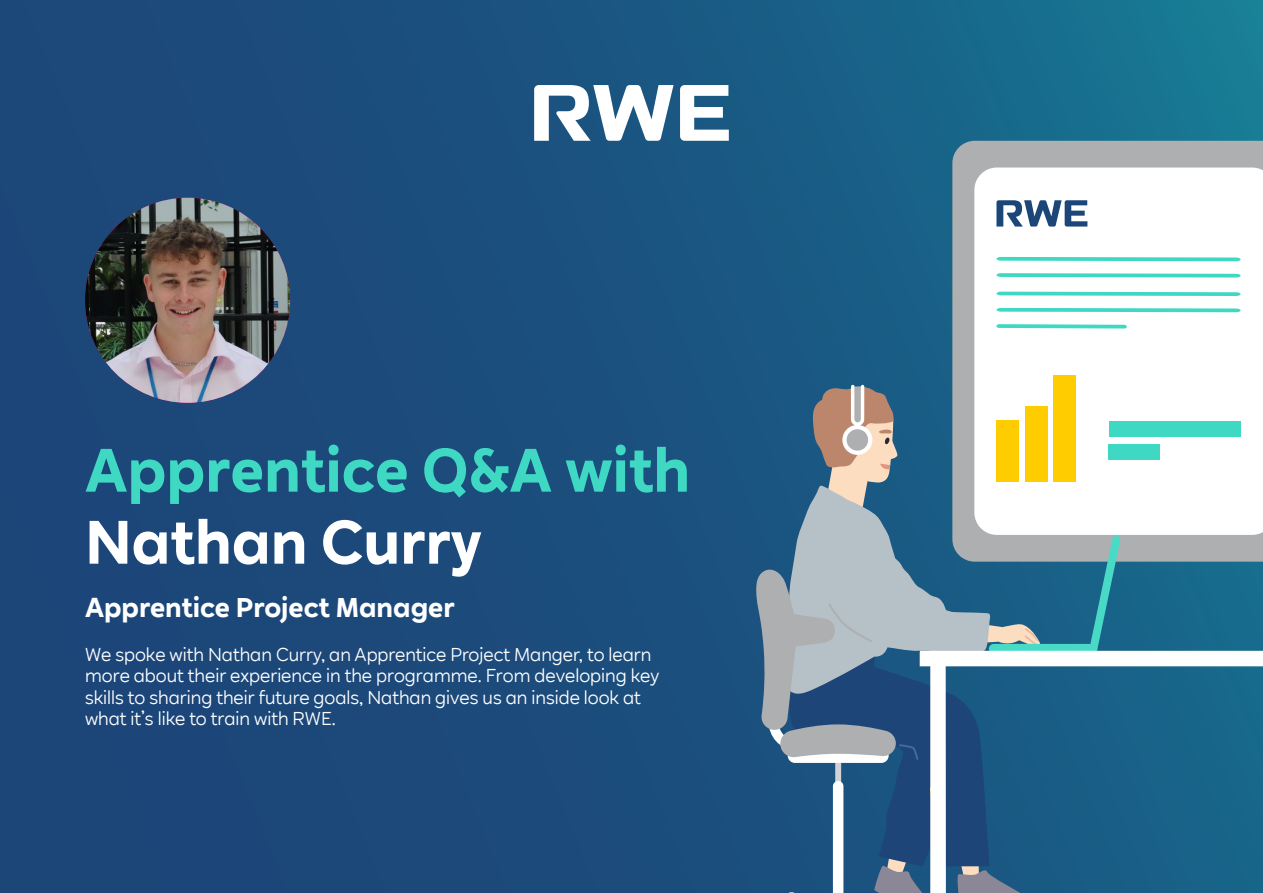
<style>
.page{position:relative;width:1263px;height:893px;background:#fff}
.page>*{position:absolute;margin:0;border:0;box-sizing:border-box;transform-origin:0 0}
.t1{font:700 60px "RWE Sans";color:#3ed8c3}
.t2{font:700 60px "RWE Sans";color:#fff}
.t3{font:700 27px "RWE Sans";color:#fff}
.t4{font:18px/21.6px "RWE Sans";color:#fff}
</style>
<div class="page">
<div style="left:0;top:0;width:1263px;height:893px;background:linear-gradient(to right,#1d3b73,#187491)"></div>
<svg style="left:534px;top:85px;width:195px;height:56px"></svg>
<div style="left:952px;top:141px;width:311px;height:241px;background:#aeafb1"></div>
<svg style="left:974px;top:168px;width:289px;height:214px"></svg>
<div style="left:1053px;top:375px;width:23px;height:107px;background:#fc0"></div>
<svg style="left:996px;top:257px;width:244px;height:4px"></svg>
<svg style="left:996px;top:273px;width:244px;height:5px"></svg>
<svg style="left:996px;top:292px;width:244px;height:4px"></svg>
<svg style="left:996px;top:308px;width:244px;height:4px"></svg>
<svg style="left:996px;top:324px;width:131px;height:5px"></svg>
<svg style="left:996px;top:200px;width:91px;height:27px"></svg>
<svg style="left:756px;top:382px;width:507px;height:511px"></svg>
<img style="left:85px;top:198px;width:205px;height:205px;border-radius:103px">
<h1 class="t1" style="left:85px;top:432px;width:607px">Apprentice Q&amp;A with</h1>
<h1 class="t2" style="left:85px;top:504px;width:398px">Nathan Curry</h1>
<h2 class="t3" style="left:85px;top:591px;width:371px">Apprentice Project Manager</h2>
<p class="t4" style="left:85px;top:644px;width:576px">We spoke with Nathan Curry, an Apprentice Project Manger, to learn more about their experience in the programme. From developing key skills to sharing their future goals, Nathan gives us an inside look at what it’s like to train with RWE.</p>
</div>
